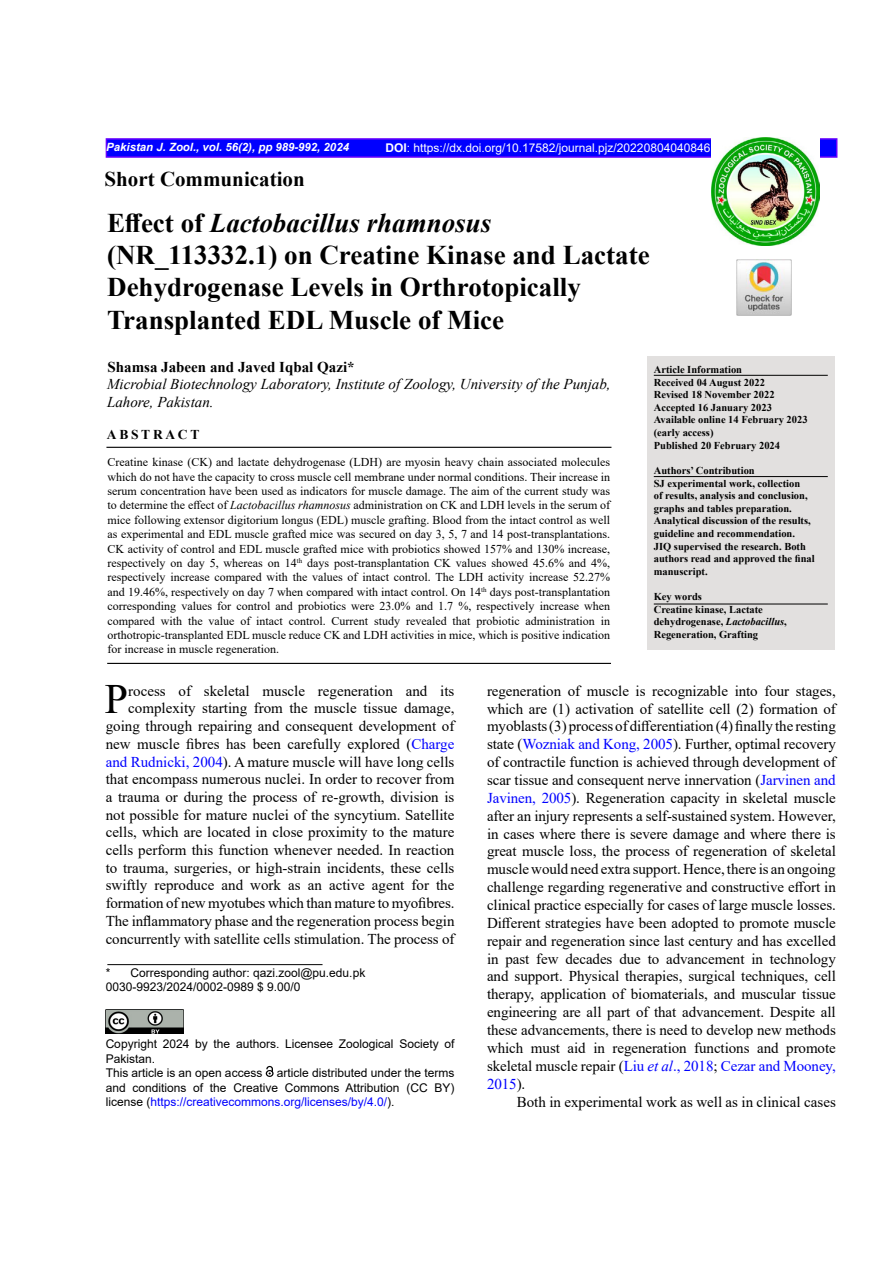
<style>
.page{position:relative;width:893px;height:1263px;background:#fff}
.page>*{position:absolute;margin:0;border:0;box-sizing:border-box;transform-origin:0 0}
.t1{font:41.7px "Times New Roman";color:#000}
.t2{font:700 27px/32.4px "Times New Roman";color:#000}
.t3{font:700 21px "Times New Roman";color:#000}
.t4{font:15px/17.9px "Times New Roman";color:#000;text-align:right}
.t5{font:italic 15px/18px "Times New Roman";color:#000}
.t6{font:700 15px "Times New Roman";color:#000}
.t7{font:700 13.5px "Times New Roman";letter-spacing:.2em;color:#000}
.t8{font:12px/14.4px "Times New Roman";color:#000;text-align:justify}
.t9{font:12px/14.4px "Arial";color:#000}
.t10{font:12px "Arial";color:#fff}
.t11{font:italic 700 11.4px "Arial";color:#fff}
.t12{font:700 10.5px/12.6px "Times New Roman";color:#000}
.s1{font-weight:700}
.s2{font-style:italic}
.s3{color:#00f}
.s4{font-style:italic;color:#00f}
</style>
<div class="page">
<div style="left:106px;top:138px;width:731px;height:20px;background:#00f;border:2px solid #60f"></div>
<img style="left:711px;top:138px;width:108px;height:108px">
<div style="left:647px;top:356px;width:187px;height:294px;background:#e2e0df"></div>
<hr style="left:654px;top:476px;width:174px;height:1px;background:#000">
<hr style="left:106px;top:447px;width:505px;height:1px;background:#000">
<hr style="left:107px;top:663px;width:504px;height:1px;background:#000">
<hr style="left:654px;top:375px;width:174px;height:1px;background:#000">
<img style="left:106px;top:1009px;width:77px;height:25px">
<svg style="left:266px;top:1066px;width:8px;height:11px"></svg>
<hr style="left:107px;top:964px;width:216px;height:1px;background:#000">
<hr style="left:654px;top:604px;width:174px;height:1px;background:#000">
<img style="left:737px;top:260px;width:55px;height:55px">
<p class="t11" style="left:106px;top:139px;width:244px">Pakistan J. Zool., vol. 56(2), pp 989-992, 2024</p>
<p class="t10" style="left:385px;top:139px;width:326px"><span class="s1">DOI</span>: https://dx.doi.org/10.17582/journal.pjz/20220804040846</p>
<h3 class="t3" style="left:105px;top:164px;width:202px">Short Communication</h3>
<h2 class="t2" style="left:107px;top:206px;width:544px">Effect of <span class="s2">Lactobacillus rhamnosus </span>(NR_113332.1) on Creatine Kinase and Lactate Dehydrogenase Levels in Orthrotopically Transplanted EDL Muscle of Mice</h2>
<p class="t6" style="left:108px;top:356px;width:249px">Shamsa Jabeen and Javed Iqbal Qazi*</p>
<p class="t5" style="left:107px;top:375px;width:505px">Microbial Biotechnology Laboratory, Institute of Zoology, University of the Punjab,<br>Lahore, Pakistan.</p>
<p class="t12" style="left:654px;top:363px;width:155px">Article Information<br>Received 04 August 2022<br>Revised 18 November 2022<br>Accepted 16 January 2023<br>Available online 14 February 2023 (early access)<br>Published 20 February 2024</p>
<p class="t12" style="left:654px;top:464px;width:162px">Authors’ Contribution<br>SJ experimental work, collection<br>of results, analysis and conclusion, graphs and tables preparation.<br>Analytical discussion of the results, guideline and recommendation.<br>JIQ supervised the research. Both authors read and approved the final manuscript.</p>
<p class="t12" style="left:654px;top:590px;width:135px">Key words<br>Creatine kinase, Lactate dehydrogenase, <span class="s2">Lactobacillus</span>,<br>Regeneration, Grafting</p>
<p class="t7" style="left:107px;top:425px;width:94px">ABSTRACT</p>
<p class="t8" style="left:108px;top:454px;width:504px">Creatine kinase (CK) and lactate dehydrogenase (LDH) are myosin heavy chain associated molecules which do not have the capacity to cross muscle cell membrane under normal conditions. Their increase in serum concentration have been used as indicators for muscle damage. The aim of the current study was to determine the effect of <span class="s2">Lactobacillus rhamnosus</span> administration on CK and LDH levels in the serum of mice following extensor digitorium longus (EDL) muscle grafting. Blood from the intact control as well as experimental and EDL muscle grafted mice was secured on day 3, 5, 7 and 14 post-transplantations.<br>CK activity of control and EDL muscle grafted mice with probiotics showed 157% and 130% increase, respectively on day 5, whereas on 14<sup>th</sup> days post-transplantation CK values showed 45.6% and 4%, respectively increase compared with the values of intact control. The LDH activity increase 52.27% and 19.46%, respectively on day 7 when compared with intact control. On 14<sup>th</sup> days post-transplantation corresponding values for control and probiotics were 23.0% and 1.7 %, respectively increase when compared with the value of intact control. Current study revealed that probiotic administration in orthotropic-transplanted EDL muscle reduce CK and LDH activities in mice, which is positive indication for increase in muscle regeneration.</p>
<h1 class="t1" style="left:105px;top:670px;width:25px">P</h1>
<p class="t4" style="left:106px;top:681px;width:350px">rocess of skeletal muscle regeneration and its complexity starting from the muscle tissue damage, going through repairing and consequent development of new muscle fibres has been carefully explored (<span class="s3">Charge and Rudnicki, 2004</span>). A mature muscle will have long cells that encompass numerous nuclei. In order to recover from a trauma or during the process of re-growth, division is not possible for mature nuclei of the syncytium. Satellite cells, which are located in close proximity to the mature cells perform this function whenever needed. In reaction to trauma, surgeries, or high-strain incidents, these cells swiftly reproduce and work as an active agent for the formation of new myotubes which than mature to myofibres.<br>The inflammatory phase and the regeneration process begin concurrently with satellite cells stimulation. The process of</p>
<p class="t9" style="left:106px;top:965px;width:261px">* Corresponding author: qazi.zool@pu.edu.pk<br>0030-9923/2024/0002-0989 $ 9.00/0</p>
<p class="t4" style="left:487px;top:681px;width:350px;text-align:justify">regeneration of muscle is recognizable into four stages, which are (1) activation of satellite cell (2) formation of myoblasts (3) process of differentiation (4) finally the resting state (<span class="s3">Wozniak and Kong, 2005</span>). Further, optimal recovery of contractile function is achieved through development of scar tissue and consequent nerve innervation (<span class="s3">Jarvinen and Javinen, 2005</span>). Regeneration capacity in skeletal muscle after an injury represents a self-sustained system. However, in cases where there is severe damage and where there is great muscle loss, the process of regeneration of skeletal muscle would need extra support. Hence, there is an ongoing challenge regarding regenerative and constructive effort in clinical practice especially for cases of large muscle losses.<br>Different strategies have been adopted to promote muscle repair and regeneration since last century and has excelled in past few decades due to advancement in technology and support. Physical therapies, surgical techniques, cell therapy, application of biomaterials, and muscular tissue engineering are all part of that advancement. Despite all these advancements, there is need to develop new methods which must aid in regeneration functions and promote skeletal muscle repair (<span class="s3">Liu</span> <span class="s4">et al</span><span class="s3">., 2018</span>; <span class="s3">Cezar and Mooney, 2015</span>).</p>
<p class="t4" style="left:517px;top:1092px;width:321px">Both in experimental work as well as in clinical cases</p>
<p class="t9" style="left:106px;top:1037px;width:350px">Copyright 2024 by the authors. Licensee Zoological Society of Pakistan.<br>This article is an open access article distributed under the terms and conditions of the Creative Commons Attribution (CC BY) license (<span class="s3">https://creativecommons.org/licenses/by/4.0/</span>).</p>
</div>
